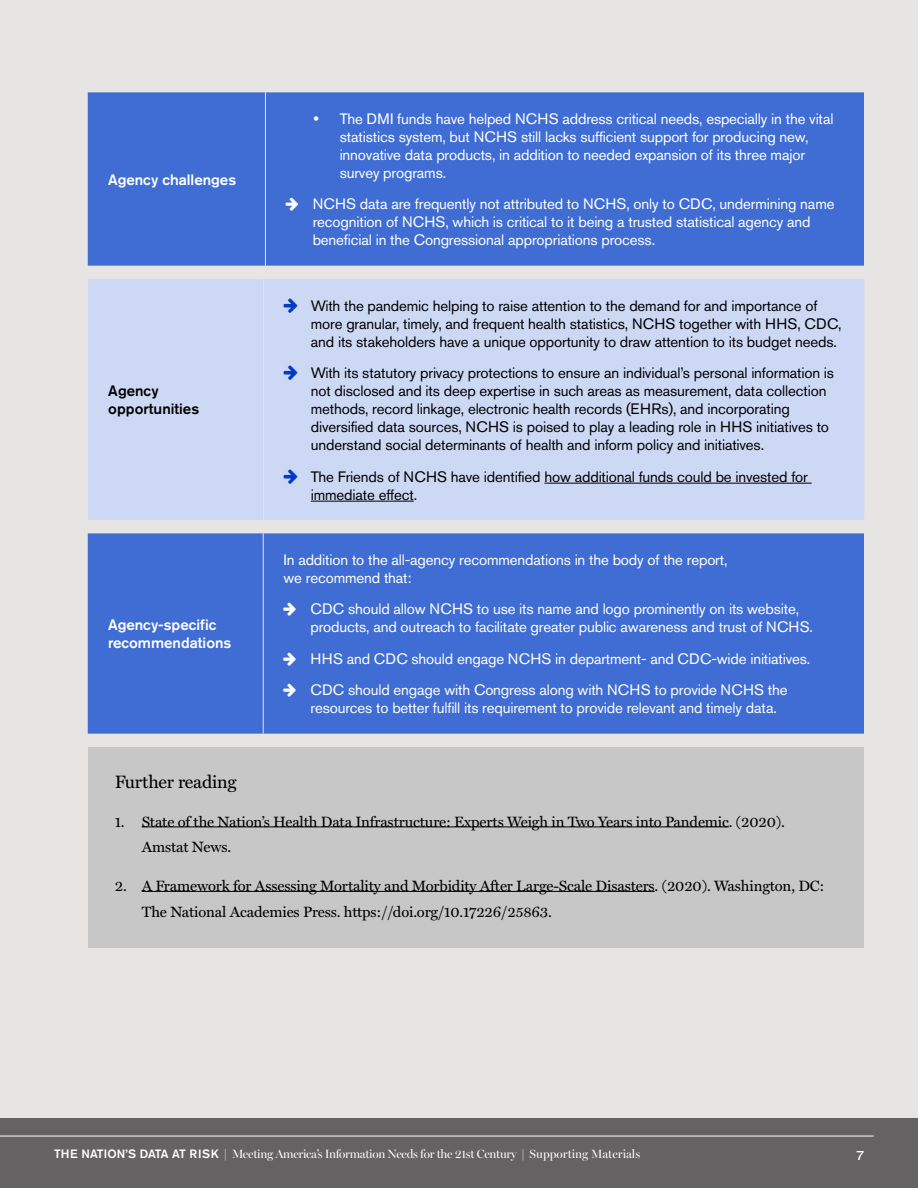
<style>
.page{position:relative;width:918px;height:1188px;background:#e7e4e4}
.page>*{position:absolute;margin:0;border:0;box-sizing:border-box;transform-origin:0 0}
.t1{font:18px "Miller Text";letter-spacing:-.01em;color:#000}
.t2{font:15px/18px "Akzidenz Grotesk Pro Regular UFC";letter-spacing:-.01em;color:#fff}
.t3{font:15px/18px "Akzidenz Grotesk Pro Regular UFC";letter-spacing:-.01em;color:#000}
.t4{font:15px/25.5px "Miller Text";letter-spacing:-.01em;color:#000}
.t5{font:15px/18px "Akzidenz Grotesk Pro Md UFC";color:#fff}
.t6{font:15px/18px "Akzidenz Grotesk Pro Md UFC";color:#000}
.t7{font:13.5px "Knockout 32 Junior Cruisewt";color:#fff}
.t8{font:12px "Miller Banner";letter-spacing:-.025em;color:#fff}
.s1{font-family:"Akzidenz Grotesk Pro Md UFC"}
</style>
<div class="page">
<div style="left:0;top:1118px;width:918px;height:70px;background:#656263"></div>
<div style="left:88px;top:92px;width:776px;height:174px;background:#406dd4"></div>
<hr style="left:265px;top:92px;width:1px;height:174px;background:#e7e4e4">
<div style="left:88px;top:279px;width:776px;height:241px;background:#ccd8f4"></div>
<hr style="left:263px;top:279px;width:1px;height:241px;background:#e7e4e4">
<hr style="left:544px;top:483px;width:268px;height:1px;background:#000">
<hr style="left:311px;top:501px;width:103px;height:1px;background:#000">
<div style="left:88px;top:533px;width:776px;height:201px;background:#406dd4"></div>
<hr style="left:263px;top:533px;width:1px;height:201px;background:#e7e4e4">
<div style="left:88px;top:747px;width:776px;height:200px;background:#c8c7c7"></div>
<hr style="left:142px;top:827px;width:587px;height:1px;background:#000">
<hr style="left:142px;top:891px;width:513px;height:1px;background:#000">
<hr style="left:0;top:1136px;width:874px;height:1px;background:#fff">
<svg style="left:314px;top:116px;width:4px;height:5px"></svg>
<svg style="left:286px;top:198px;width:12px;height:13px"></svg>
<svg style="left:284px;top:298px;width:13px;height:14px"></svg>
<svg style="left:284px;top:365px;width:13px;height:15px"></svg>
<svg style="left:284px;top:469px;width:13px;height:14px"></svg>
<svg style="left:284px;top:603px;width:12px;height:13px"></svg>
<svg style="left:284px;top:652px;width:12px;height:14px"></svg>
<svg style="left:284px;top:684px;width:12px;height:13px"></svg>
<p class="t5" style="left:108px;top:170px;width:130px">Agency challenges</p>
<p class="t6" style="left:108px;top:382px;width:92px">Agency opportunities</p>
<p class="t5" style="left:108px;top:616px;width:125px">Agency-specific recommendations</p>
<p class="t2" style="left:340px;top:110px;width:495px">The DMI funds have helped NCHS address critical needs, especially in the vital statistics system, but NCHS still lacks sufficient support for producing new, innovative data products, in addition to needed expansion of its three major survey programs.</p>
<p class="t2" style="left:313px;top:195px;width:523px">NCHS data are frequently not attributed to NCHS, only to CDC, undermining name recognition of NCHS, which is critical to it being a trusted statistical agency and beneficial in the Congressional appropriations process.</p>
<p class="t3" style="left:311px;top:296px;width:532px">With the pandemic helping to raise attention to the demand for and importance of more granular, timely, and frequent health statistics, NCHS together with HHS, CDC, and its stakeholders have a unique opportunity to draw attention to its budget needs.</p>
<p class="t3" style="left:311px;top:364px;width:525px">With its statutory privacy protections to ensure an individual’s personal information is not disclosed and its deep expertise in such areas as measurement, data collection methods, record linkage, electronic health records (EHRs), and incorporating diversified data sources, NCHS is poised to play a leading role in HHS initiatives to understand social determinants of health and inform policy and initiatives.</p>
<p class="t3" style="left:311px;top:467px;width:499px">The Friends of NCHS have identified how additional funds could be invested for immediate effect.</p>
<p class="t2" style="left:284px;top:551px;width:446px">In addition to the all-agency recommendations in the body of the report, we recommend that:</p>
<p class="t2" style="left:311px;top:600px;width:504px">CDC should allow NCHS to use its name and logo prominently on its website, products, and outreach to facilitate greater public awareness and trust of NCHS.</p>
<p class="t2" style="left:311px;top:643px;width:501px;line-height:31.5px">HHS and CDC should engage NCHS in department- and CDC-wide initiatives.<br>CDC should engage with Congress along with NCHS to provide NCHS the</p>
<p class="t2" style="left:311px;top:699px;width:468px">resources to better fulfill its requirement to provide relevant and timely data.</p>
<p class="t1" style="left:115px;top:768px;width:124px">Further reading</p>
<p class="t4" style="left:142px;top:808px;width:645px;text-indent:-27px">1. State of the Nation’s Health Data Infrastructure: Experts Weigh in Two Years into Pandemic. (2020).<br>Amstat News.</p>
<p class="t4" style="left:142px;top:872px;width:684px;text-indent:-27px">2. A Framework for Assessing Mortality and Morbidity After Large-Scale Disasters. (2020). Washington, DC:<br>The National Academies Press. https://doi.org/10.17226/25863.</p>
<p class="t8" style="left:54px;top:1147px;width:588px"><span class="s1">THE NATION’S DATA AT RISK</span> | Meeting America’s Information Needs for the 21st Century | Supporting Materials</p>
<p class="t7" style="left:856px;top:1146px;width:9px">7</p>
</div>
